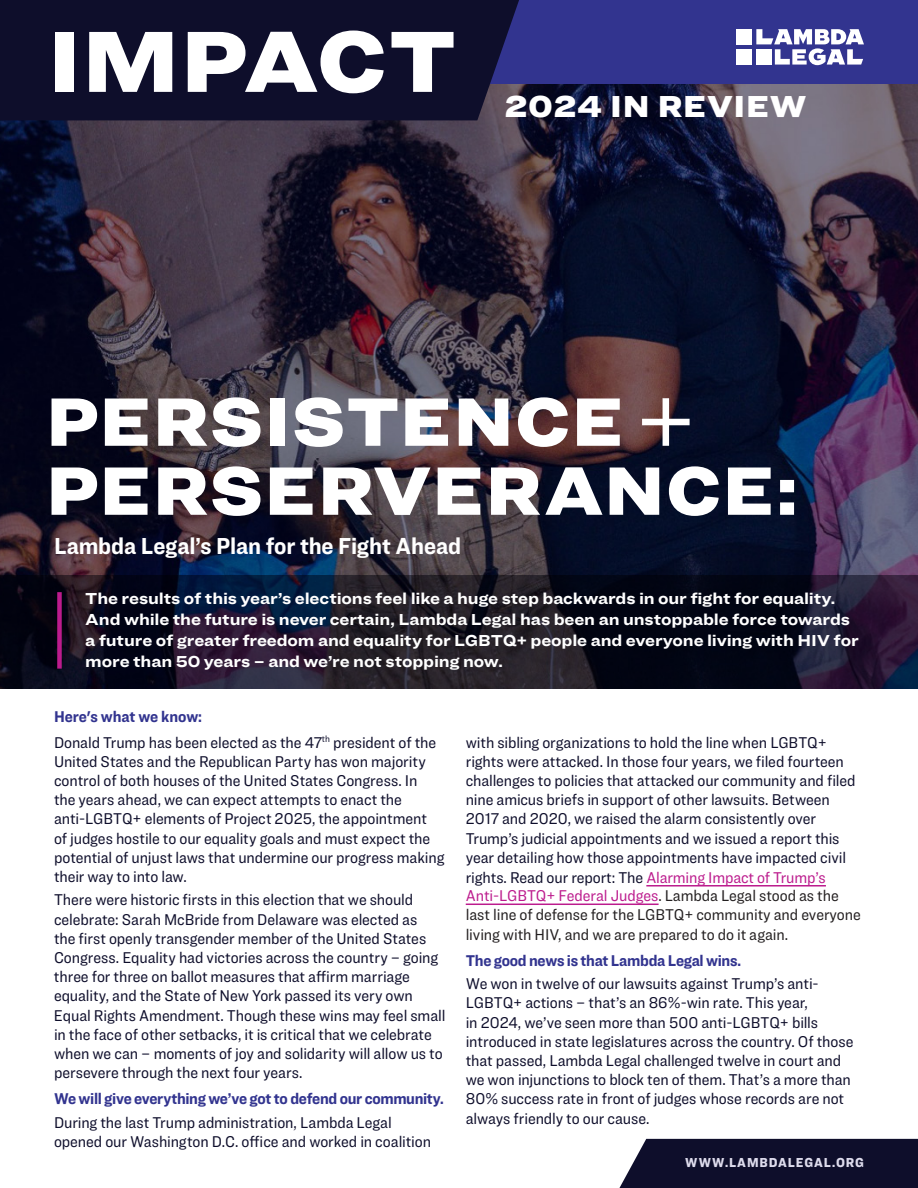
<style>
.page{position:relative;width:918px;height:1188px;background:#fff}
.page>*{position:absolute;margin:0;border:0;box-sizing:border-box;transform-origin:0 0}
.t1{font:900 90px "Ringside Wide";letter-spacing:.01em;color:#fff}
.t2{font:900 70.95px "Ringside Wide";letter-spacing:.015em;color:#fff}
.t3{font:900 31.5px "Ringside Wide";letter-spacing:.02em;color:#fff}
.t4{font:700 24px "Ringside Narrow";letter-spacing:-.005em;color:#fff}
.body_copy{font:700 16.5px/21px "Ringside Wide";letter-spacing:-.01em;color:#fff}
.body_copy-2{font:16.2px/19.2px "Ringside Narrow";letter-spacing:-.005em;color:#0e0e2b}
.body_copy-3{font:700 16.2px/23.5px "Ringside Narrow";letter-spacing:-.02em;color:#32348f}
.t5{font:900 13.5px "Ringside Narrow";letter-spacing:.065em;color:#dedced}
.s1{font-weight:700;color:#32348f}
.s2{font-weight:400;color:#0e0e2b}
.s3{color:#bc1b8d}
.s4{color:#231f20}
</style>
<div class="page">
<img style="left:0;top:83px;width:918px;height:606px">
<div style="left:0;top:0;width:918px;height:83px;background:#32348f"></div>
<div style="left:0;top:0;width:519px;height:120px;background:#0e0e2b"></div>
<div style="left:736px;top:29px;width:15px;height:15px;background:#fff"></div>
<div style="left:736px;top:49px;width:15px;height:16px;background:#fff"></div>
<svg style="left:756px;top:29px;width:108px;height:36px"></svg>
<div style="left:619px;top:1139px;width:299px;height:49px;background:#0e0e2b"></div>
<svg style="left:0;top:575px;width:918px;height:113px"></svg>
<svg style="left:642px;top:398px;width:48px;height:48px"></svg>
<div style="left:57px;top:592px;width:5px;height:77px;background:#bc1b8d"></div>
<hr style="left:646px;top:885px;width:180px;height:2px;background:#bc1b8d">
<hr style="left:466px;top:904px;width:193px;height:1px;background:#bc1b8d">
<p class="t1" style="left:48px;top:-9px;width:411px">IMPACT</p>
<p class="t3" style="left:504px;top:81px;width:304px">2024 IN REVIEW</p>
<p class="t2" style="left:46px;top:367px;width:579px">PERSISTENCE</p>
<p class="t2" style="left:46px;top:436px;width:753px">PERSERVERANCE:</p>
<p class="t4" style="left:54px;top:529px;width:409px">Lambda Legal’s Plan for the Fight Ahead</p>
<p class="body_copy" style="left:85px;top:587px;width:775px">The results of this year’s elections feel like a huge step backwards in our fight for equality.<br>And while the future is never certain, Lambda Legal has been an unstoppable force towards a future of greater freedom and equality for LGBTQ+ people and everyone living with HIV for more than 50 years – and we’re not stopping now.</p>
<p class="body_copy-2" style="left:54px;top:704px;width:384px;line-height:25.5px"><span class="s1">Here's what we know:<br></span>Donald Trump has been elected as the 47<sup>th</sup> president of the</p>
<p class="body_copy-2" style="left:54px;top:751px;width:392px">United States and the Republican Party has won majority control of both houses of the United States Congress. In<br>the years ahead, we can expect attempts to enact the anti-LGBTQ+ elements of Project 2025, the appointment<br>of judges hostile to our equality goals and must expect the potential of unjust laws that undermine our progress making their way to into law.</p>
<p class="body_copy-2" style="left:54px;top:890px;width:393px">There were historic firsts in this election that we should celebrate: Sarah McBride from Delaware was elected as<br>the first openly transgender member of the United States Congress. Equality had victories across the country – going three for three on ballot measures that affirm marriage equality, and the State of New York passed its very own Equal Rights Amendment. Though these wins may feel small in the face of other setbacks, it is critical that we celebrate when we can – moments of joy and solidarity will allow us to persevere through the next four years.</p>
<p class="body_copy-3" style="left:54px;top:1087px;width:391px">We will give everything we’ve got to defend our community.<br><span class="s2">During the last Trump administration, Lambda Legal</span></p>
<p class="body_copy-2" style="left:54px;top:1132px;width:379px">opened our Washington D.C. office and worked in coalition</p>
<p class="body_copy-2" style="left:466px;top:732px;width:397px">with sibling organizations to hold the line when LGBTQ+ rights were attacked. In those four years, we filed fourteen challenges to policies that attacked our community and filed nine amicus briefs in support of other lawsuits. Between 2017 and 2020, we raised the alarm consistently over Trump’s judicial appointments and we issued a report this year detailing how those appointments have impacted civil rights. Read our report: The <span class="s3">Alarming Impact of Trump’s Anti-LGBTQ+ Federal Judges</span><span class="s4">. Lambda Legal stood as the last line of defense for the LGBTQ+ community and everyone living with HIV, and we are prepared to do it again.</span></p>
<p class="body_copy-2" style="left:466px;top:948px;width:355px;line-height:23.5px"><span class="s1">The good news is that Lambda Legal wins.<br></span>We won in twelve of our lawsuits against Trump’s anti-</p>
<p class="body_copy-2" style="left:466px;top:993px;width:389px">LGBTQ+ actions – that’s an 86%-win rate. This year,<br>in 2024, we’ve seen more than 500 anti-LGBTQ+ bills introduced in state legislatures across the country. Of those that passed, Lambda Legal challenged twelve in court and we won injunctions to block ten of them. That’s a more than 80% success rate in front of judges whose records are not always friendly to our cause.</p>
<p class="t5" style="left:685px;top:1153px;width:180px">WWW.LAMBDALEGAL.ORG</p>
</div>
